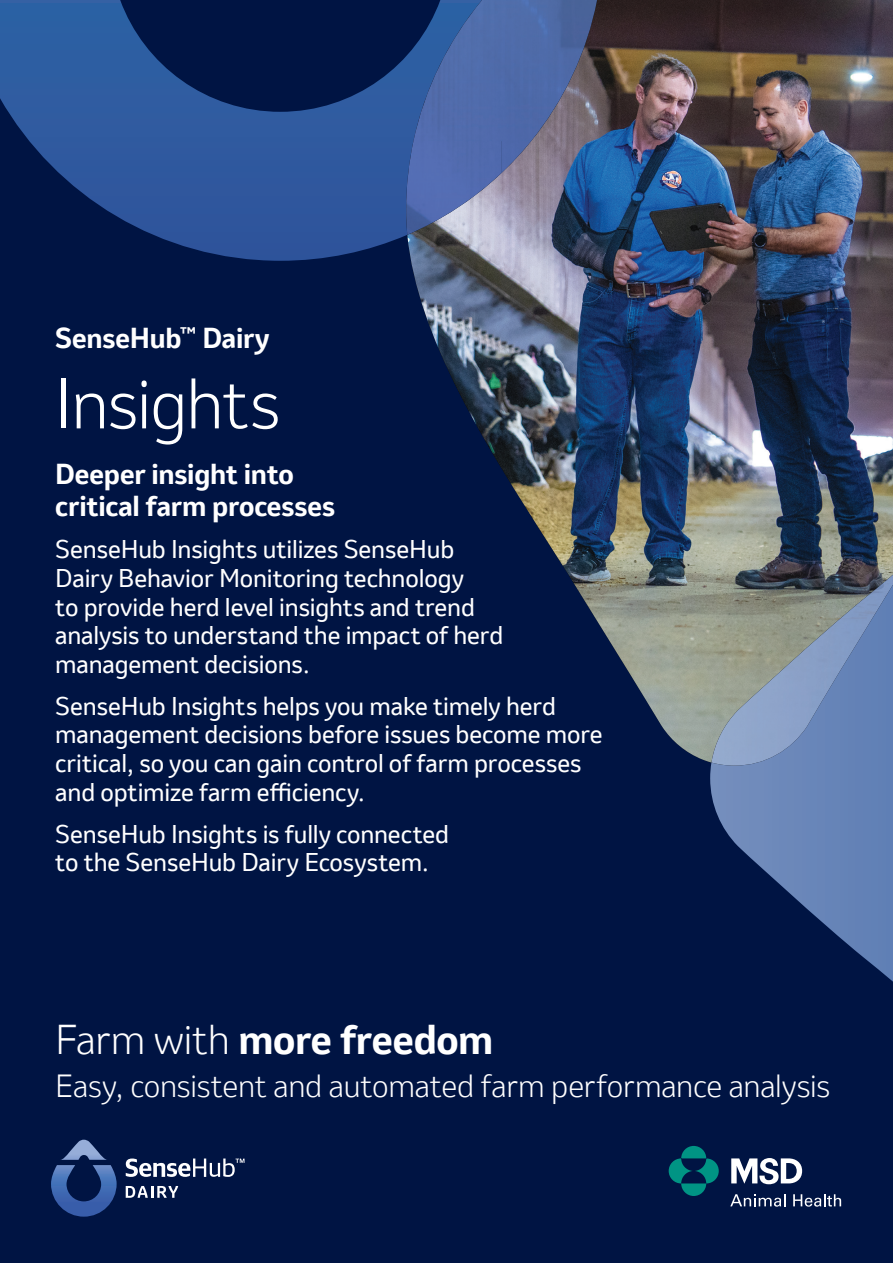
<style>
.page{position:relative;width:893px;height:1263px;background:#001443}
.page>*{position:absolute;margin:0;border:0;box-sizing:border-box;transform-origin:0 0}
.t1{font:300 66px "Invention";letter-spacing:-.02em;color:#fff}
.t2{font:700 39px "Invention";letter-spacing:-.01em;color:#fff}
.t3{font:300 30px "Invention";letter-spacing:-.01em;color:#fff}
.t4{font:700 27px/32.4px "Invention";letter-spacing:-.01em;color:#fff}
.t5{font:24px/28.8px "Invention";letter-spacing:-.005em;color:#fff}
.s1{font-weight:300}
</style>
<div class="page">
<img style="left:704px;top:0;width:189px;height:762px">
<img style="left:411px;top:0;width:293px;height:760px">
<svg style="left:0;top:0;width:482px;height:261px"></svg>
<img style="left:413px;top:0;width:184px;height:141px">
<img style="left:406px;top:141px;width:96px;height:94px">
<img style="left:501px;top:141px;width:30px;height:32px">
<svg style="left:710px;top:585px;width:183px;height:397px"></svg>
<img style="left:711px;top:575px;width:182px;height:191px">
<svg style="left:51px;top:1140px;width:66px;height:77px"></svg>
<svg style="left:126px;top:1158px;width:118px;height:19px"></svg>
<svg style="left:126px;top:1186px;width:52px;height:12px"></svg>
<svg style="left:669px;top:1146px;width:50px;height:50px"></svg>
<svg style="left:731px;top:1158px;width:71px;height:26px"></svg>
<svg style="left:793px;top:1194px;width:48px;height:13px"></svg>
<svg style="left:730px;top:1194px;width:55px;height:13px"></svg>
<p class="t4" style="left:55px;top:322px;width:216px">SenseHub<sup>™</sup> Dairy</p>
<h1 class="t1" style="left:55px;top:358px;width:227px">Insights</h1>
<p class="t4" style="left:55px;top:458px;width:281px">Deeper insight into critical farm processes</p>
<p class="t5" style="left:55px;top:534px;width:450px">SenseHub Insights utilizes SenseHub Dairy Behavior Monitoring technology<br>to provide herd level insights and trend analysis to understand the impact of herd management decisions.</p>
<p class="t5" style="left:55px;top:691px;width:549px">SenseHub Insights helps you make timely herd management decisions before issues become more critical, so you can gain control of farm processes and optimize farm efficiency.</p>
<p class="t5" style="left:55px;top:819px;width:395px">SenseHub Insights is fully connected to the SenseHub Dairy Ecosystem.</p>
<h2 class="t2" style="left:55px;top:1012px;width:440px"><span class="s1">Farm with</span> more freedom</h2>
<p class="t3" style="left:55px;top:1065px;width:776px">Easy, consistent and automated farm performance analysis</p>
</div>
